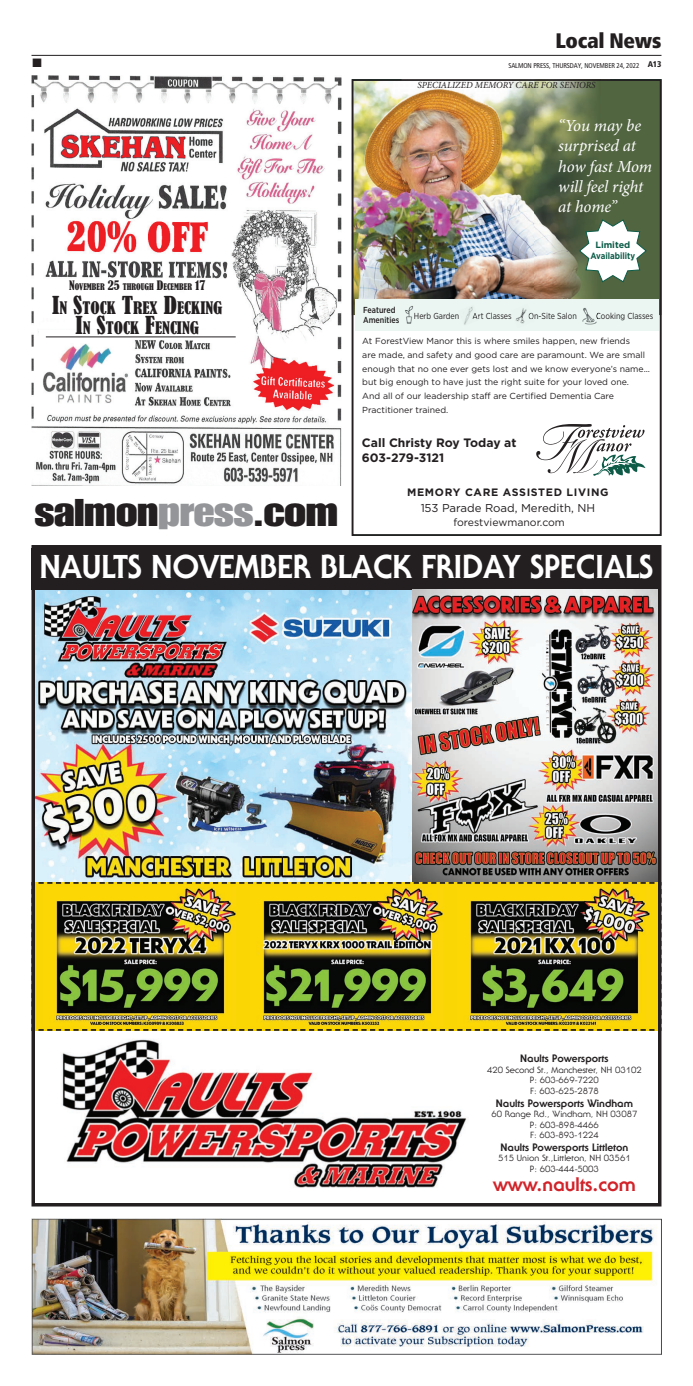
<style>
.page{position:relative;width:693px;height:1386px;background:#fff}
.page>*{position:absolute;margin:0;border:0;box-sizing:border-box;transform-origin:0 0}
.t1{font:37.89px "Impact LT Std";letter-spacing:-.015em;color:#231f20;scale:1.25 1}
.t2{font:800 32.38px "Serif Gothic";letter-spacing:-.01em;color:#fff}
.t3{font:900 condensed 21px "Frutiger";letter-spacing:-.015em;color:#231f20}
.t4{font:800 19.25px "Serif Gothic";color:#d1232a}
.t5{font:italic 16.89px/20.3px "Minion Pro";letter-spacing:-.01em;color:#fff}
.t6{font:condensed 16.28px/19.9px "Bernard";color:#231f20;text-align:center;scale:1.05 1}
.t7{font:12.25px "Zapf Dingbats ITC";color:#231f20}
.t8{font:700 12.16px/14.6px "Gotham";color:#231f20}
.t9{font:11.46px/15.8px "Gotham";color:#231f20;text-align:center}
.t10{font:700 10.76px "Gotham";letter-spacing:.06em;color:#231f20}
.t11{font:800 10.5px "Serif Gothic";color:#231f20}
.t12{font:10.5px "Gotham";color:#231f20}
.t13{font:italic 9.36px "Minion Pro";color:#231f20}
.t14{font:700 9.01px/11.4px "Gotham";color:#0c5b47;text-align:center}
.t15{font:8.75px/13.7px "Gotham";color:#231f20}
.t16{font:8.75px/10.5px "Serif Gothic";color:#231f20;text-align:center}
.t17{font:8.66px "Gotham Narrow";color:#231f20;scale:.95 1}
.t18{font:500 8.66px/10.4px "Gotham Narrow";color:#231f20;scale:.95 1}
.t19{font:condensed 8.58px "Bernard";color:#231f20}
.t20{font:condensed 7px "Frutiger";letter-spacing:-.015em;color:#231f20}
.s1{font-weight:900;font-size:8.31px}
.s2{font-size:12.25px}
.s3{font-size:23.19px}
.s4{color:#939598}
</style>
<div class="page">
<hr style="left:32px;top:55px;width:630px;height:1px;background:#231f20">
<img style="left:355px;top:82px;width:304px;height:394px">
<div style="left:352px;top:79px;width:310px;height:457px;border:2px solid #231f20"></div>
<img style="left:61px;top:1039px;width:406px;height:149px">
<div style="left:32px;top:548px;width:630px;height:42px;background:#231f20"></div>
<img style="left:37px;top:590px;width:620px;height:291px">
<svg style="left:37px;top:881px;width:620px;height:150px;background:#897e25"></svg>
<div style="left:32px;top:545px;width:630px;height:662px;border:4px solid #231f20"></div>
<img style="left:32px;top:76px;width:309px;height:409px">
<div style="left:39px;top:330px;width:200px;height:6px;background:#fff"></div>
<hr style="left:46px;top:336px;width:190px;height:1px;background:#231f20">
<img style="left:32px;top:1219px;width:630px;height:135px">
<p class="t3" style="left:555px;top:28px;width:108px">Local News</p>
<p class="t7" style="left:32px;top:57px;width:11px">■</p>
<p class="t20" style="left:508px;top:61px;width:155px">SALMON PRESS, THURSDAY, NOVEMBER 24, 2022 <span class="s1">A13</span></p>
<p class="t13" style="left:418px;top:79px;width:180px">SPECIALIZED MEMORY CARE FOR SENIORS</p>
<p class="t5" style="left:558px;top:116px;width:96px">“You may be surprised at how fast Mom will feel right at home”</p>
<p class="t19" style="left:69px;top:282px;width:138px"><span class="s2">N</span>OVEMBER <span class="s2">25</span> THROUGH <span class="s2">D</span>ECEMBER <span class="s2">17</span></p>
<p class="t6" style="left:52px;top:298px;width:164px"><span class="s3">I</span>N <span class="s3">S</span>TOCK <span class="s3">T</span>REX <span class="s3">D</span>ECKING<br><span class="s3">I</span>N <span class="s3">S</span>TOCK <span class="s3">F</span>ENCING</p>
<p class="t14" style="left:591px;top:239px;width:46px">Limited<br>Availability</p>
<p class="t18" style="left:363px;top:304px;width:40px">Featured<br>Amenities</p>
<p class="t17" style="left:414px;top:311px;width:49px">Herb Garden</p>
<p class="t17" style="left:472px;top:311px;width:43px">Art Classes</p>
<p class="t17" style="left:528px;top:311px;width:53px">On-Site Salon</p>
<p class="t17" style="left:596px;top:311px;width:62px">Cooking Classes</p>
<p class="t15" style="left:362px;top:334px;width:289px">At ForestView Manor this is where smiles happen, new friends<br>are made, and safety and good care are paramount. We are small enough that no one ever gets lost and we know everyone’s name... but big enough to have just the right suite for your loved one.<br>And all of our leadership staff are Certified Dementia Care Practitioner trained.</p>
<p class="t8" style="left:362px;top:435px;width:156px">Call Christy Roy Today at<br>603-279-3121</p>
<p class="t10" style="left:407px;top:485px;width:203px">MEMORY CARE ASSISTED LIVING</p>
<p class="t9" style="left:421px;top:500px;width:176px">153 Parade Road, Meredith, NH www.ForestviewManor.com</p>
<p class="t1" style="left:34px;top:490px;width:245px">salmon<span class="s4">press</span>.com</p>
<p class="t12" style="left:453px;top:517px;width:113px">forestviewmanor.com</p>
<p class="t2" style="left:39px;top:546px;width:616px">NAULTS NOVEMBER BLACK FRIDAY SPECIALS</p>
<p class="t11" style="left:520px;top:1052px;width:90px">Naults Powersports</p>
<p class="t16" style="left:487px;top:1065px;width:156px">420 Second St., Manchester, NH 03102<br>P: 603-669-7220<br>F: 603-625-2878</p>
<p class="t11" style="left:496px;top:1096px;width:139px">Naults Powersports Windham</p>
<p class="t16" style="left:492px;top:1109px;width:147px">60 Range Rd., Windham, NH 03087<br>P: 603-898-4466<br>F: 603-893-1224</p>
<p class="t11" style="left:501px;top:1140px;width:129px">Naults Powersports Littleton</p>
<p class="t16" style="left:498px;top:1153px;width:134px">515 Union St.,Littleton, NH 03561<br>P: 603-444-5003</p>
<p class="t4" style="left:493px;top:1172px;width:144px">www.naults.com</p>
</div>
